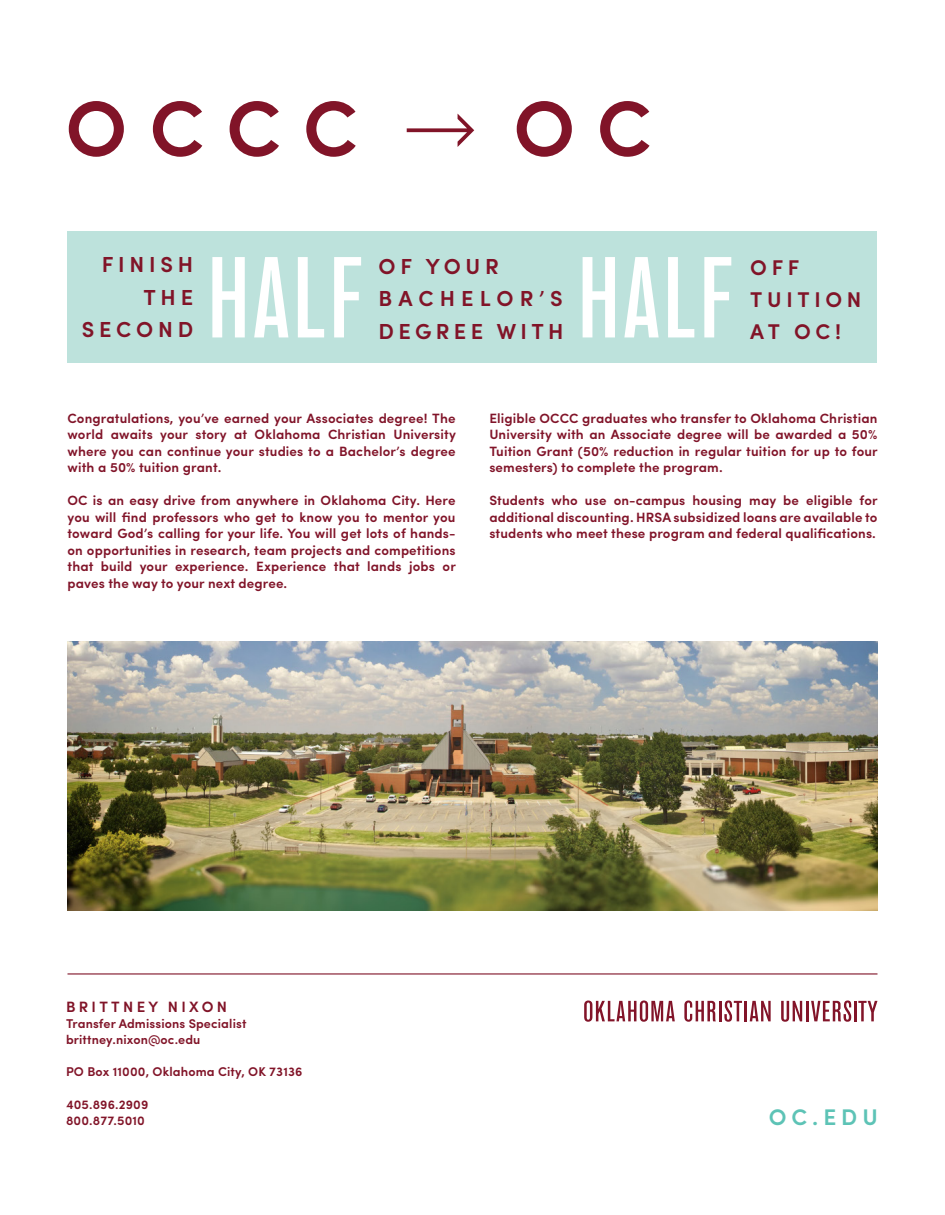
<style>
.page{position:relative;width:945px;height:1215px;background:#fff}
.page>*{position:absolute;margin:0;border:0;box-sizing:border-box;transform-origin:0 0}
.t1{font:500 114.9px "Standard CT Extra Cond";letter-spacing:.035em;color:#fff}
.Header_-_CECS{font:600 22.65px "Sofia Pro";color:#5dc3b6}
.MEDIUM_TITLE_maroon{font:600 21.75px "Sofia Pro";letter-spacing:.22em;color:#811428}
.MEDIUM_TITLE_maroon-2{font:600 21.75px "Sofia Pro";letter-spacing:.28em;color:#811428}
.MEDIUM_TITLE_maroon-3{font:600 21.75px "Sofia Pro";letter-spacing:.2em;color:#811428}
.MEDIUM_TITLE_maroon-4{font:600 21.3px "Sofia Pro";letter-spacing:.22em;color:#811428}
.t2{font:600 15px "Sofia Pro";letter-spacing:.22em;color:#811428}
.Body_-_Justified{font:600 13.5px/16.5px "Sofia Pro";letter-spacing:.01em;color:#811429;text-align:justify}
.t3{font:600 12.75px "Sofia Pro";letter-spacing:.01em;color:#811428}
</style>
<div class="page">
<div style="left:68px;top:231px;width:810px;height:132px;background:#bde2dc"></div>
<svg style="left:584px;top:1001px;width:91px;height:21px"></svg>
<svg style="left:684px;top:1001px;width:32px;height:21px"></svg>
<hr style="left:719px;top:1001px;width:2px;height:20px;background:#821429">
<svg style="left:724px;top:1001px;width:18px;height:21px"></svg>
<hr style="left:745px;top:1001px;width:2px;height:20px;background:#821429">
<svg style="left:750px;top:1001px;width:21px;height:20px"></svg>
<svg style="left:781px;top:1001px;width:21px;height:21px"></svg>
<hr style="left:806px;top:1001px;width:2px;height:20px;background:#821429">
<svg style="left:811px;top:1001px;width:40px;height:21px"></svg>
<hr style="left:854px;top:1001px;width:2px;height:20px;background:#821429">
<svg style="left:858px;top:1001px;width:19px;height:20px"></svg>
<hr style="left:68px;top:973px;width:810px;height:2px;background:#811429">
<svg style="left:69px;top:101px;width:581px;height:56px"></svg>
<img style="left:68px;top:641px;width:810px;height:270px">
<p class="MEDIUM_TITLE_maroon" style="left:102px;top:248px;width:93px">FINISH</p>
<p class="MEDIUM_TITLE_maroon" style="left:143px;top:281px;width:51px">THE</p>
<p class="MEDIUM_TITLE_maroon" style="left:82px;top:313px;width:113px">SECOND</p>
<p class="t1" style="left:208px;top:230px;width:157px">HALF</p>
<p class="MEDIUM_TITLE_maroon" style="left:379px;top:250px;width:122px">OF YOUR</p>
<p class="MEDIUM_TITLE_maroon-2" style="left:379px;top:282px;width:186px">BACHELOR’S</p>
<p class="MEDIUM_TITLE_maroon-3" style="left:379px;top:315px;width:186px">DEGREE WITH</p>
<p class="t1" style="left:578px;top:230px;width:157px">HALF</p>
<p class="MEDIUM_TITLE_maroon-4" style="left:750px;top:251px;width:51px">OFF</p>
<p class="MEDIUM_TITLE_maroon-4" style="left:750px;top:283px;width:113px">TUITION</p>
<p class="MEDIUM_TITLE_maroon-4" style="left:750px;top:315px;width:92px">AT OC!</p>
<p class="Body_-_Justified" style="left:68px;top:409px;width:390px">Congratulations, you’ve earned your Associates degree! The world awaits your story at Oklahoma Christian University where you can continue your studies to a Bachelor’s degree with a 50% tuition grant.</p>
<p class="Body_-_Justified" style="left:68px;top:491px;width:390px">OC is an easy drive from anywhere in Oklahoma City. Here you will find professors who get to know you to mentor you toward God’s calling for your life. You will get lots of hands&shy;on opportunities in research, team projects and competitions that build your experience. Experience that lands jobs or paves the way to your next degree.</p>
<p class="Body_-_Justified" style="left:489px;top:409px;width:390px">Eligible OCCC graduates who transfer to Oklahoma Christian University with an Associate degree will be awarded a 50% Tuition Grant (50% reduction in regular tuition for up to four semesters) to complete the program.</p>
<p class="Body_-_Justified" style="left:489px;top:491px;width:390px">Students who use on-campus housing may be eligible for additional discounting. HRSA subsidized loans are available to students who meet these program and federal qualifications.</p>
<p class="t2" style="left:66px;top:995px;width:163px">BRITTNEY NIXON</p>
<p class="t3" style="left:66px;top:1014px;width:182px">Transfer Admissions Specialist</p>
<p class="t3" style="left:66px;top:1030px;width:136px">brittney.nixon@oc.edu</p>
<p class="t3" style="left:66px;top:1062px;width:238px">PO Box 11000, Oklahoma City, OK 73136</p>
<p class="t3" style="left:66px;top:1095px;width:84px">405.896.2909</p>
<p class="t3" style="left:66px;top:1111px;width:80px">800.877.5010</p>
<p class="Header_-_CECS" style="left:769px;top:1100px;width:111px">OC.EDU</p>
</div>
